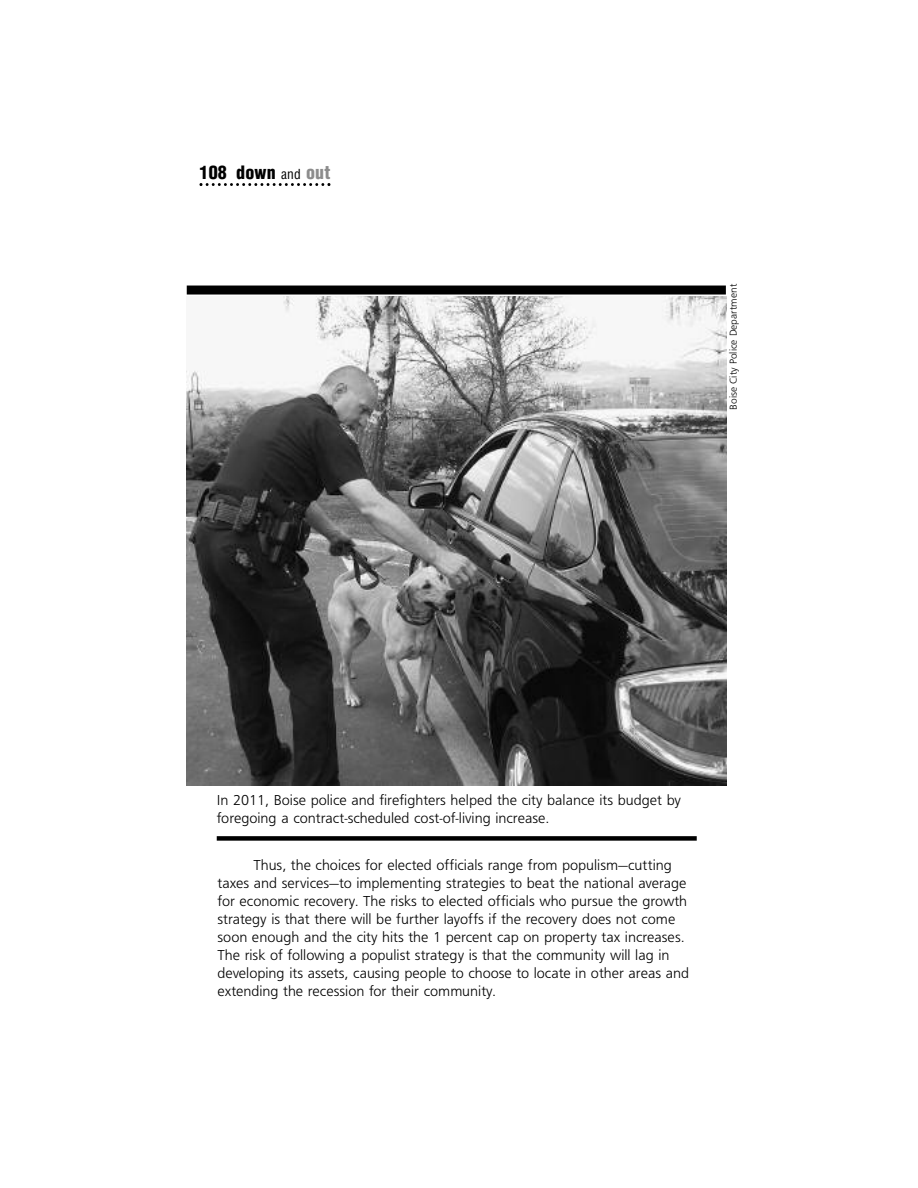
<style>
.page{position:relative;width:918px;height:1188px;background:#fff}
.page>*{position:absolute;margin:0;border:0;box-sizing:border-box;transform-origin:0 0}
.t1{font:900 condensed 18px "Helvetica";letter-spacing:.01em;color:#000}
.t2{font:15px/18px "Frugal Sans Light DTC";color:#000}
.t3{font:10.5px "Frugal Sans Light DTC";color:#000}
.s1{font-weight:400;font-size:13.5px}
.s2{color:#8c8c8c}
</style>
<div class="page">
<svg style="left:200px;top:183px;width:130px;height:3px"></svg>
<img style="left:187px;top:296px;width:540px;height:490px">
<div style="left:217px;top:836px;width:480px;height:5px;background:#000"></div>
<div style="left:187px;top:286px;width:539px;height:9px;background:#000"></div>
<p class="t1" style="left:200px;top:162px;width:132px">108 down <span class="s1">and</span> <span class="s2">out</span></p>
<p class="t3" style="left:727px;top:410px;width:127px;rotate:-90deg">Boise City Police Department</p>
<p class="t2" style="left:217px;top:790px;width:466px">In 2011, Boise police and firefighters helped the city balance its budget by foregoing a contract-scheduled cost-of-living increase.</p>
<p class="t2" style="left:217px;top:855px;width:473px;text-indent:36px">Thus, the choices for elected officials range from populism—cutting taxes and services—to implementing strategies to beat the national average for economic recovery. The risks to elected officials who pursue the growth strategy is that there will be further layoffs if the recovery does not come soon enough and the city hits the 1 percent cap on property tax increases.<br>The risk of following a populist strategy is that the community will lag in developing its assets, causing people to choose to locate in other areas and extending the recession for their community.</p>
</div>
